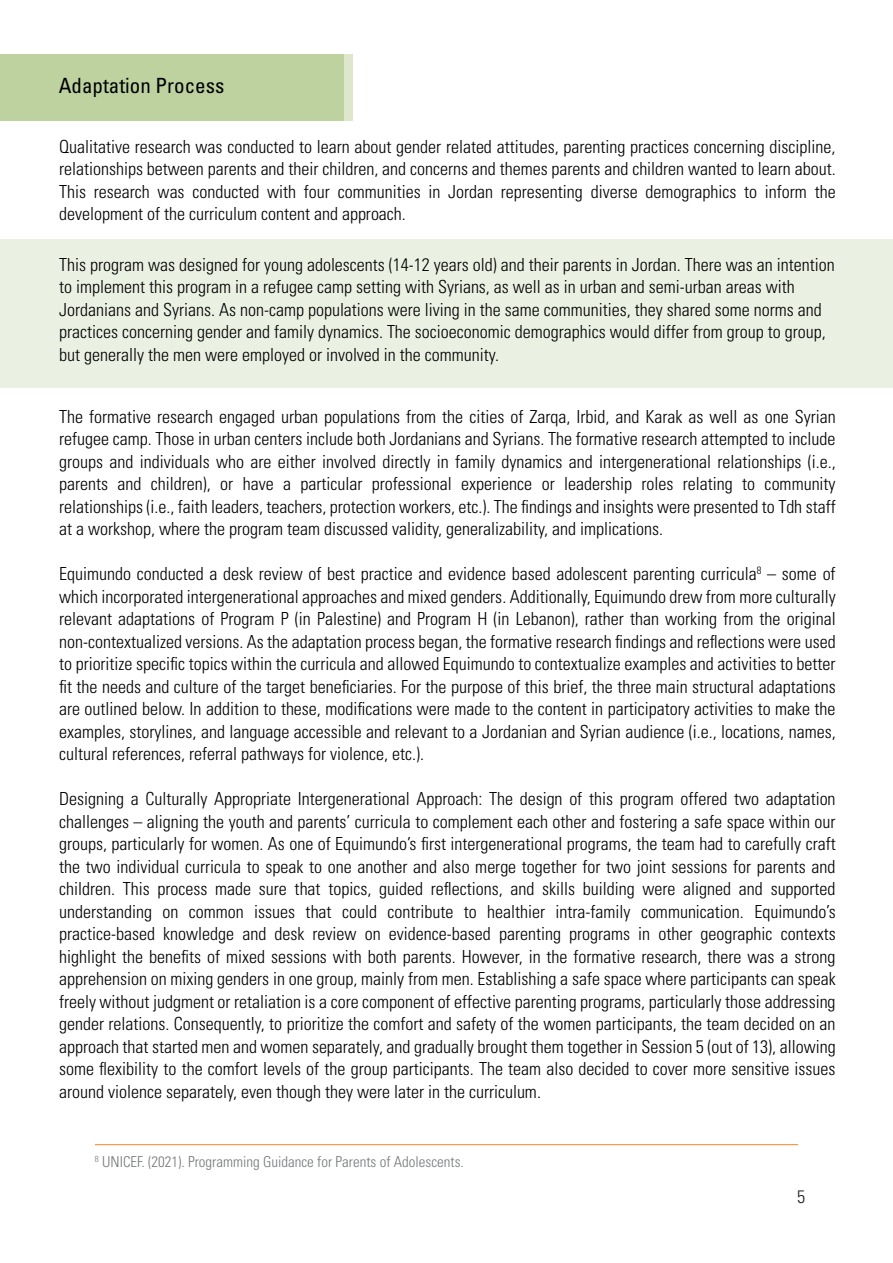
<style>
.page{position:relative;width:893px;height:1263px;background:#fff}
.page>*{position:absolute;margin:0;border:0;box-sizing:border-box;transform-origin:0 0}
.t1{font:condensed 21px "Univers LT Std";color:#000002}
.t2{font:300 condensed 18px/22.5px "Univers LT Std";color:#000001;text-align:justify}
.t3{font:300 condensed 18px "Univers LT Std";color:#231f20}
.t4{font:300 condensed 15px "Univers LT Std";color:#74787a}
</style>
<div class="page">
<div style="left:0;top:54px;width:352px;height:67px;background:#bdd29f"></div>
<div style="left:344px;top:54px;width:8px;height:67px;background:#dee6cc"></div>
<hr style="left:95px;top:1144px;width:703px;height:1px;background:#f58423">
<div style="left:0;top:239px;width:893px;height:148px;background:#ebf1e2"></div>
<p class="t1" style="left:59px;top:72px;width:167px">Adaptation Process</p>
<p class="t2" style="left:59px;top:135px;width:778px">Qualitative research was conducted to learn about gender related attitudes, parenting practices concerning discipline, relationships between parents and their children, and concerns and themes parents and children wanted to learn about.<br>This research was conducted with four communities in Jordan representing diverse demographics to inform the development of the curriculum content and approach.</p>
<p class="t2" style="left:59px;top:253px;width:777px;text-align:left">This program was designed for young adolescents (14-12 years old) and their parents in Jordan. There was an intention to implement this program in a refugee camp setting with Syrians, as well as in urban and semi-urban areas with Jordanians and Syrians. As non-camp populations were living in the same communities, they shared some norms and practices concerning gender and family dynamics. The socioeconomic demographics would differ from group to group, but generally the men were employed or involved in the community.</p>
<p class="t2" style="left:59px;top:405px;width:778px">The formative research engaged urban populations from the cities of Zarqa, Irbid, and Karak as well as one Syrian refugee camp. Those in urban centers include both Jordanians and Syrians. The formative research attempted to include groups and individuals who are either involved directly in family dynamics and intergenerational relationships (i.e., parents and children), or have a particular professional experience or leadership roles relating to community relationships (i.e., faith leaders, teachers, protection workers, etc.). The findings and insights were presented to Tdh staff at a workshop, where the program team discussed validity, generalizability, and implications.</p>
<p class="t2" style="left:59px;top:563px;width:778px">Equimundo conducted a desk review of best practice and evidence based adolescent parenting curricula<sup>8</sup> – some of which incorporated intergenerational approaches and mixed genders. Additionally, Equimundo drew from more culturally relevant adaptations of Program P (in Palestine) and Program H (in Lebanon), rather than working from the original non-contextualized versions. As the adaptation process began, the formative research findings and reflections were used to prioritize specific topics within the curricula and allowed Equimundo to contextualize examples and activities to better fit the needs and culture of the target beneficiaries. For the purpose of this brief, the three main structural adaptations are outlined below. In addition to these, modifications were made to the content in participatory activities to make the examples, storylines, and language accessible and relevant to a Jordanian and Syrian audience (i.e., locations, names, cultural references, referral pathways for violence, etc.).</p>
<p class="t2" style="left:59px;top:788px;width:778px">Designing a Culturally Appropriate Intergenerational Approach: The design of this program offered two adaptation challenges – aligning the youth and parents’ curricula to complement each other and fostering a safe space within our groups, particularly for women. As one of Equimundo’s first intergenerational programs, the team had to carefully craft the two individual curricula to speak to one another and also merge together for two joint sessions for parents and children. This process made sure that topics, guided reflections, and skills building were aligned and supported understanding on common issues that could contribute to healthier intra-family communication. Equimundo’s practice-based knowledge and desk review on evidence-based parenting programs in other geographic contexts highlight the benefits of mixed sessions with both parents. However, in the formative research, there was a strong apprehension on mixing genders in one group, mainly from men. Establishing a safe space where participants can speak freely without judgment or retaliation is a core component of effective parenting programs, particularly those addressing gender relations. Consequently, to prioritize the comfort and safety of the women participants, the team decided on an approach that started men and women separately, and gradually brought them together in Session 5 (out of 13), allowing some flexibility to the comfort levels of the group participants. The team also decided to cover more sensitive issues around violence separately, even though they were later in the curriculum.</p>
<p class="t4" style="left:95px;top:1152px;width:370px"><sup>8</sup> UNICEF. (2021). Programming Guidance for Parents of Adolescents.</p>
<p class="t3" style="left:797px;top:1185px;width:9px">5</p>
</div>
